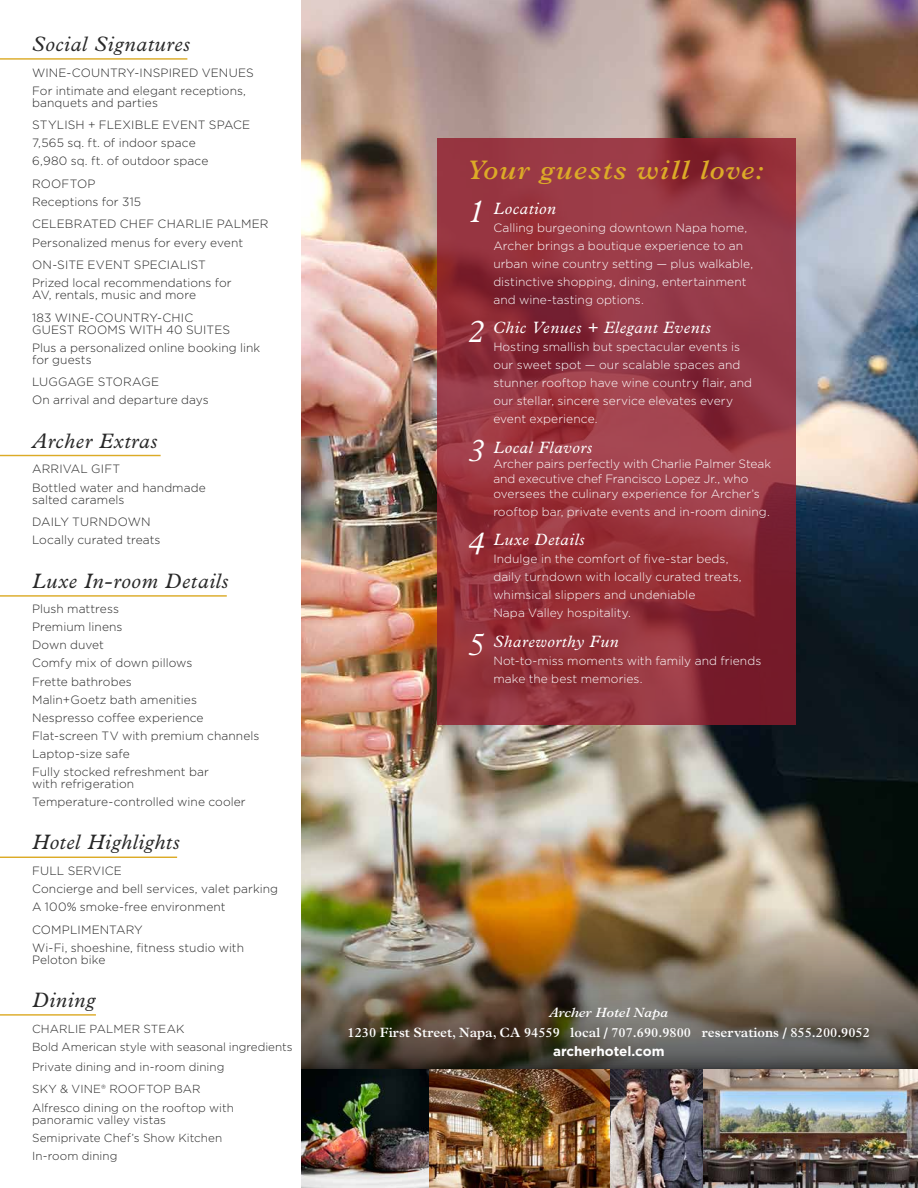
<style>
.page{position:relative;width:918px;height:1188px;background:#fff}
.page>*{position:absolute;margin:0;border:0;box-sizing:border-box;transform-origin:0 0}
.t1{font:italic 300 31.95px "Plantin MT Std";color:#fff}
.t2{font:italic 600 27px "Plantin MT Std";letter-spacing:.05em;color:#dcab27}
.t3{font:italic 21px "Plantin MT Std";letter-spacing:.03em;color:#282828}
.t4{font:italic 16.5px "Plantin MT Std";letter-spacing:.035em;color:#fff}
.t5{font:600 13.5px "Plantin MT Std";color:#fff}
.t6{font:italic 600 13.5px "Plantin MT Std";color:#fff}
.t7{font:700 13.5px "Gotham";color:#fff}
.t8{font:300 12px/18px "Gotham";letter-spacing:.005em;color:#282828}
.t9{font:300 12px/18px "Gotham";letter-spacing:.005em;color:#fff}
.t10{font:300 11.7px/18px "Gotham";letter-spacing:.005em;color:#282828}
</style>
<div class="page">
<img style="left:301px;top:0;width:617px;height:908px">
<hr style="left:0;top:58px;width:187px;height:2px;background:#dcab27">
<img style="left:301px;top:908px;width:617px;height:161px">
<hr style="left:0;top:455px;width:161px;height:1px;background:#dcab27">
<hr style="left:0;top:595px;width:227px;height:2px;background:#dcab27">
<hr style="left:0;top:857px;width:177px;height:1px;background:#dcab27">
<hr style="left:0;top:1014px;width:96px;height:2px;background:#dcab27">
<svg style="left:437px;top:138px;width:359px;height:587px"></svg>
<img style="left:610px;top:1069px;width:308px;height:119px">
<img style="left:301px;top:1069px;width:309px;height:119px">
<h3 class="t3" style="left:32px;top:32px;width:160px">Social Signatures</h3>
<p class="t8" style="left:32px;top:63px;width:223px">WINE-COUNTRY-INSPIRED VENUES<br>For intimate and elegant receptions,</p>
<p class="t8" style="left:32px;top:91px;width:220px;line-height:22.5px">banquets and parties<br>STYLISH + FLEXIBLE EVENT SPACE</p>
<p class="t8" style="left:32px;top:134px;width:178px">7,565 sq. ft. of indoor space<br>6,980 sq. ft. of outdoor space</p>
<p class="t8" style="left:32px;top:174px;width:111px">ROOFTOP<br>Receptions for 315</p>
<p class="t8" style="left:32px;top:215px;width:238px">CELEBRATED CHEF CHARLIE PALMER<br>Personalized menus for every event</p>
<p class="t8" style="left:32px;top:256px;width:201px">ON-SITE EVENT SPECIALIST<br>Prized local recommendations for</p>
<p class="t8" style="left:32px;top:283px;width:165px;line-height:22.5px">AV, rentals, music and more<br>183 WINE-COUNTRY-CHIC</p>
<p class="t8" style="left:32px;top:320px;width:230px">GUEST ROOMS WITH 40 SUITES<br>Plus a personalized online booking link</p>
<p class="t8" style="left:32px;top:348px;width:129px;line-height:22.5px">for guests<br>LUGGAGE STORAGE</p>
<p class="t8" style="left:32px;top:391px;width:178px">On arrival and departure days</p>
<h3 class="t3" style="left:32px;top:429px;width:127px">Archer Extras</h3>
<p class="t8" style="left:32px;top:460px;width:175px">ARRIVAL GIFT<br>Bottled water and handmade</p>
<p class="t8" style="left:32px;top:488px;width:120px;line-height:22.5px">salted caramels<br>DAILY TURNDOWN</p>
<p class="t8" style="left:32px;top:531px;width:130px">Locally curated treats</p>
<h3 class="t3" style="left:32px;top:568px;width:198px">Luxe In-room Details</h3>
<p class="t8" style="left:32px;top:600px;width:229px">Plush mattress<br>Premium linens<br>Down duvet<br>Comfy mix of down pillows<br>Frette bathrobes<br>Malin+Goetz bath amenities<br>Nespresso coffee experience<br>Flat-screen TV with premium channels<br>Laptop-size safe<br>Fully stocked refreshment bar</p>
<p class="t8" style="left:32px;top:774px;width:215px">with refrigeration<br>Temperature-controlled wine cooler</p>
<h3 class="t3" style="left:32px;top:830px;width:149px">Hotel Highlights</h3>
<p class="t8" style="left:32px;top:861px;width:248px">FULL SERVICE<br>Concierge and bell services, valet parking<br>A 100% smoke-free environment</p>
<p class="t8" style="left:32px;top:920px;width:213px">COMPLIMENTARY<br>Wi-Fi, shoeshine, fitness studio with</p>
<p class="t8" style="left:32px;top:950px;width:75px">Peloton bike</p>
<h3 class="t3" style="left:32px;top:988px;width:65px">Dining</h3>
<p class="t10" style="left:32px;top:1019px;width:262px">CHARLIE PALMER STEAK<br>Bold American style with seasonal ingredients</p>
<p class="t10" style="left:32px;top:1055px;width:194px;line-height:22.5px">Private dining and in-room dining<br>SKY &amp; VINE® ROOFTOP BAR</p>
<p class="t10" style="left:32px;top:1101px;width:203px;line-height:12px">Alfresco dining on the rooftop with panoramic valley vistas</p>
<p class="t10" style="left:32px;top:1128px;width:192px">Semiprivate Chef’s Show Kitchen<br>In-room dining</p>
<h2 class="t2" style="left:467px;top:154px;width:298px">Your guests will love:</h2>
<h1 class="t1" style="left:467px;top:193px;width:19px">1</h1>
<h1 class="t1" style="left:467px;top:314px;width:19px">2</h1>
<h1 class="t1" style="left:467px;top:433px;width:19px">3</h1>
<h1 class="t1" style="left:467px;top:525px;width:19px">4</h1>
<h1 class="t1" style="left:467px;top:626px;width:19px">5</h1>
<h3 class="t4" style="left:493px;top:199px;width:64px">Location</h3>
<p class="t9" style="left:493px;top:218px;width:261px">Calling burgeoning downtown Napa home, Archer brings a boutique experience to an urban wine country setting — plus walkable, distinctive shopping, dining, entertainment and wine-tasting options.</p>
<h3 class="t4" style="left:493px;top:318px;width:219px">Chic Venues + Elegant Events</h3>
<p class="t9" style="left:493px;top:338px;width:260px">Hosting smallish but spectacular events is our sweet spot — our scalable spaces and stunner rooftop have wine country flair, and our stellar, sincere service elevates every event experience.</p>
<h3 class="t4" style="left:493px;top:438px;width:100px">Local Flavors</h3>
<p class="t9" style="left:493px;top:456px;width:279px;line-height:15px">Archer pairs perfectly with Charlie Palmer Steak and executive chef Francisco Lopez Jr., who oversees the culinary experience for Archer’s</p>
<p class="t9" style="left:493px;top:502px;width:278px">rooftop bar, private events and in-room dining.</p>
<h3 class="t4" style="left:493px;top:530px;width:93px">Luxe Details</h3>
<p class="t9" style="left:493px;top:550px;width:250px">Indulge in the comfort of five-star beds, daily turndown with locally curated treats, whimsical slippers and undeniable<br>Napa Valley hospitality.</p>
<h3 class="t4" style="left:493px;top:632px;width:127px">Shareworthy Fun</h3>
<p class="t9" style="left:493px;top:651px;width:269px">Not-to-miss moments with family and friends make the best memories.</p>
<p class="t6" style="left:549px;top:1005px;width:120px">Archer Hotel Napa</p>
<p class="t5" style="left:348px;top:1024px;width:524px">1230 First Street, Napa, CA 94559 local / 707.690.9800 reservations / 855.200.9052</p>
<p class="t7" style="left:553px;top:1044px;width:113px">archerhotel.com</p>
</div>
